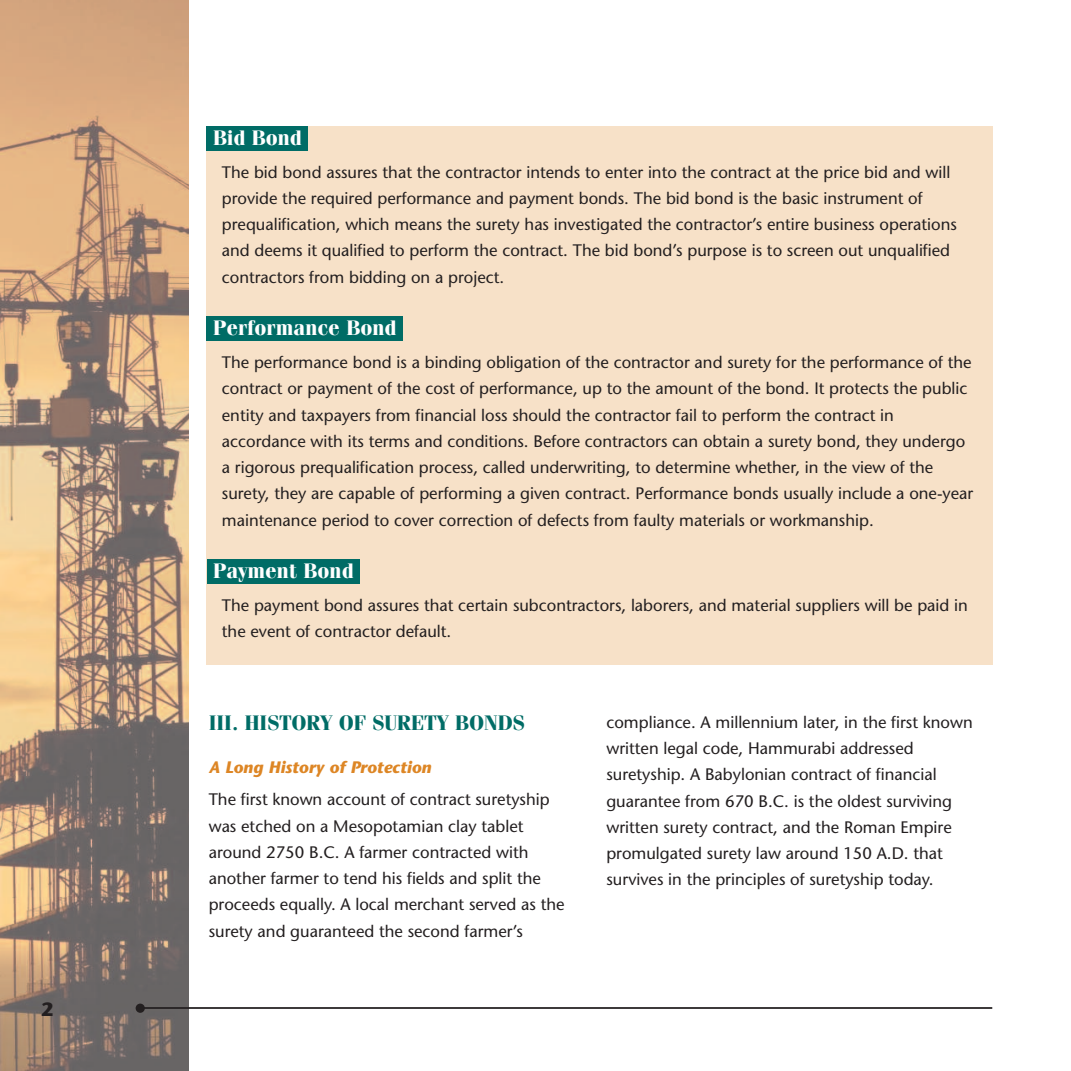
<style>
.page{position:relative;width:1071px;height:1071px;background:#fff}
.page>*{position:absolute;margin:0;border:0;box-sizing:border-box;transform-origin:0 0}
.t1{font:700 21px "Fenice";color:#fff}
.t2{font:700 21px "Fenice";color:#006c66}
.t3{font:700 19.25px "Stone Sans";color:#231f20}
.t4{font:16.62px/26.2px "Stone Sans";color:#231f20}
.t5{font:italic 700 16.62px "Stone Sans";color:#dd8625}
</style>
<div class="page">
<div style="left:206px;top:126px;width:786px;height:538px;background:#f7e1c8"></div>
<div style="left:207px;top:316px;width:196px;height:25px;background:#006c66"></div>
<div style="left:207px;top:559px;width:152px;height:25px;background:#006c66"></div>
<div style="left:207px;top:126px;width:101px;height:25px;background:#006c66"></div>
<img style="left:0;top:0;width:189px;height:1071px">
<hr style="left:140px;top:1007px;width:852px;height:2px;background:#231f20">
<div style="left:136px;top:1004px;width:9px;height:9px;background:#231f20;border-radius:50%"></div>
<p class="t3" style="left:41px;top:1002px;width:14px">2</p>
<p class="t1" style="left:213px;top:131px;width:90px">Bid Bond</p>
<p class="t4" style="left:222px;top:160px;width:737px">The bid bond assures that the contractor intends to enter into the contract at the price bid and will provide the required performance and payment bonds. The bid bond is the basic instrument of prequalification, which means the surety has investigated the contractor’s entire business operations and deems it qualified to perform the contract. The bid bond’s purpose is to screen out unqualified contractors from bidding on a project.</p>
<p class="t1" style="left:213px;top:321px;width:185px">Performance Bond</p>
<p class="t4" style="left:222px;top:351px;width:753px">The performance bond is a binding obligation of the contractor and surety for the performance of the contract or payment of the cost of performance, up to the amount of the bond. It protects the public entity and taxpayers from financial loss should the contractor fail to perform the contract in accordance with its terms and conditions. Before contractors can obtain a surety bond, they undergo a rigorous prequalification process, called underwriting, to determine whether, in the view of the surety, they are capable of performing a given contract. Performance bonds usually include a one-year maintenance period to cover correction of defects from faulty materials or workmanship.</p>
<p class="t1" style="left:213px;top:564px;width:142px">Payment Bond</p>
<p class="t4" style="left:222px;top:594px;width:748px">The payment bond assures that certain subcontractors, laborers, and material suppliers will be paid in the event of contractor default.</p>
<p class="t2" style="left:209px;top:716px;width:318px">III. HISTORY OF SURETY BONDS</p>
<p class="t5" style="left:209px;top:761px;width:224px">A Long History of Protection</p>
<p class="t4" style="left:209px;top:788px;width:357px">The first known account of contract suretyship was etched on a Mesopotamian clay tablet around 2750 B.C. A farmer contracted with another farmer to tend his fields and split the proceeds equally. A local merchant served as the surety and guaranteed the second farmer’s</p>
<p class="t4" style="left:606px;top:711px;width:368px">compliance. A millennium later, in the first known written legal code, Hammurabi addressed suretyship. A Babylonian contract of financial guarantee from 670 B.C. is the oldest surviving written surety contract, and the Roman Empire promulgated surety law around 150 A.D. that survives in the principles of suretyship today.</p>
</div>
